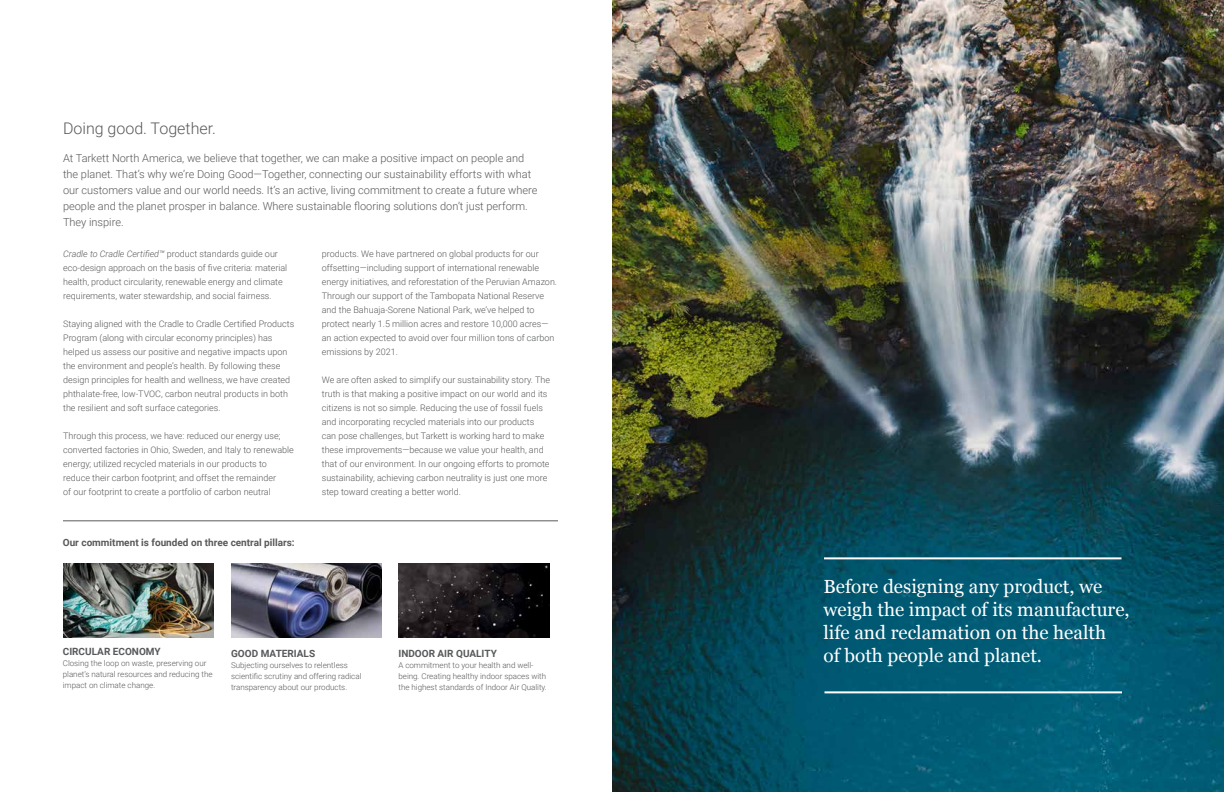
<style>
.page{position:relative;width:1224px;height:792px;background:#fff}
.page>*{position:absolute;margin:0;border:0;box-sizing:border-box;transform-origin:0 0}
.t1{font:19px/23px "Georgia";color:#fff}
.t2{font:300 16px "Roboto";color:#58595b}
.t3{font:300 11px/16px "Roboto";color:#58595b}
.t4{font:700 10px "Roboto";color:#58595b}
.t5{font:300 9px/14px "Roboto";color:#58595b}
.t6{font:300 8px/11px "Roboto";color:#58595b}
.s1{font-style:italic}
</style>
<div class="page">
<img style="left:612px;top:0;width:612px;height:792px">
<hr style="left:63px;top:521px;width:495px;height:1px;background:#58595b">
<hr style="left:825px;top:691px;width:297px;height:2px;background:#fff">
<hr style="left:824px;top:557px;width:298px;height:2px;background:#fff">
<img style="left:231px;top:564px;width:151px;height:74px">
<img style="left:398px;top:564px;width:151px;height:74px">
<img style="left:63px;top:564px;width:151px;height:74px">
<h2 class="t2" style="left:63px;top:117px;width:154px">Doing good. Together.</h2>
<p class="t3" style="left:63px;top:149px;width:476px">At Tarkett North America, we believe that together, we can make a positive impact on people and the planet. That’s why we’re Doing Good—Together, connecting our sustainability efforts with what our customers value and our world needs. It’s an active, living commitment to create a future where people and the planet prosper in balance. Where sustainable flooring solutions don’t just perform.<br>They inspire.</p>
<p class="t5" style="left:63px;top:246px;width:226px"><span class="s1">Cradle to Cradle Certified™</span> product standards guide our eco-design approach on the basis of five criteria: material health, product circularity, renewable energy and climate requirements, water stewardship, and social fairness.</p>
<p class="t5" style="left:63px;top:316px;width:233px">Staying aligned with the Cradle to Cradle Certified Products Program (along with circular economy principles) has helped us assess our positive and negative impacts upon the environment and people’s health. By following these design principles for health and wellness, we have created phthalate-free, low-TVOC, carbon neutral products in both the resilient and soft surface categories.</p>
<p class="t5" style="left:63px;top:428px;width:232px">Through this process, we have: reduced our energy use; converted factories in Ohio, Sweden, and Italy to renewable energy; utilized recycled materials in our products to reduce their carbon footprint; and offset the remainder<br>of our footprint to create a portfolio of carbon neutral</p>
<p class="t5" style="left:322px;top:246px;width:237px">products. We have partnered on global products for our offsetting—including support of international renewable energy initiatives, and reforestation of the Peruvian Amazon.<br>Through our support of the Tambopata National Reserve and the Bahuaja-Sorene National Park, we’ve helped to protect nearly 1.5 million acres and restore 10,000 acres— an action expected to avoid over four million tons of carbon emissions by 2021.</p>
<p class="t5" style="left:322px;top:372px;width:230px">We are often asked to simplify our sustainability story. The truth is that making a positive impact on our world and its citizens is not so simple. Reducing the use of fossil fuels and incorporating recycled materials into our products can pose challenges, but Tarkett is working hard to make these improvements—because we value your health, and that of our environment. In our ongoing efforts to promote sustainability, achieving carbon neutrality is just one more step toward creating a better world.</p>
<p class="t4" style="left:63px;top:535px;width:233px">Our commitment is founded on three central pillars:</p>
<p class="t4" style="left:63px;top:645px;width:99px">CIRCULAR ECONOMY</p>
<p class="t6" style="left:63px;top:657px;width:151px">Closing the loop on waste, preserving our planet’s natural resources and reducing the impact on climate change.</p>
<p class="t4" style="left:231px;top:646px;width:86px">GOOD MATERIALS</p>
<p class="t6" style="left:231px;top:659px;width:132px">Subjecting ourselves to relentless scientific scrutiny and offering radical transparency about our products.</p>
<p class="t4" style="left:398px;top:646px;width:100px">INDOOR AIR QUALITY</p>
<p class="t6" style="left:398px;top:659px;width:150px">A commitment to your health and well&shy;being. Creating healthy indoor spaces with the highest standards of Indoor Air Quality.</p>
<h1 class="t1" style="left:823px;top:574px;width:308px">Before designing any product, we weigh the impact of its manufacture, life and reclamation on the health<br>of both people and planet.</h1>
</div>
